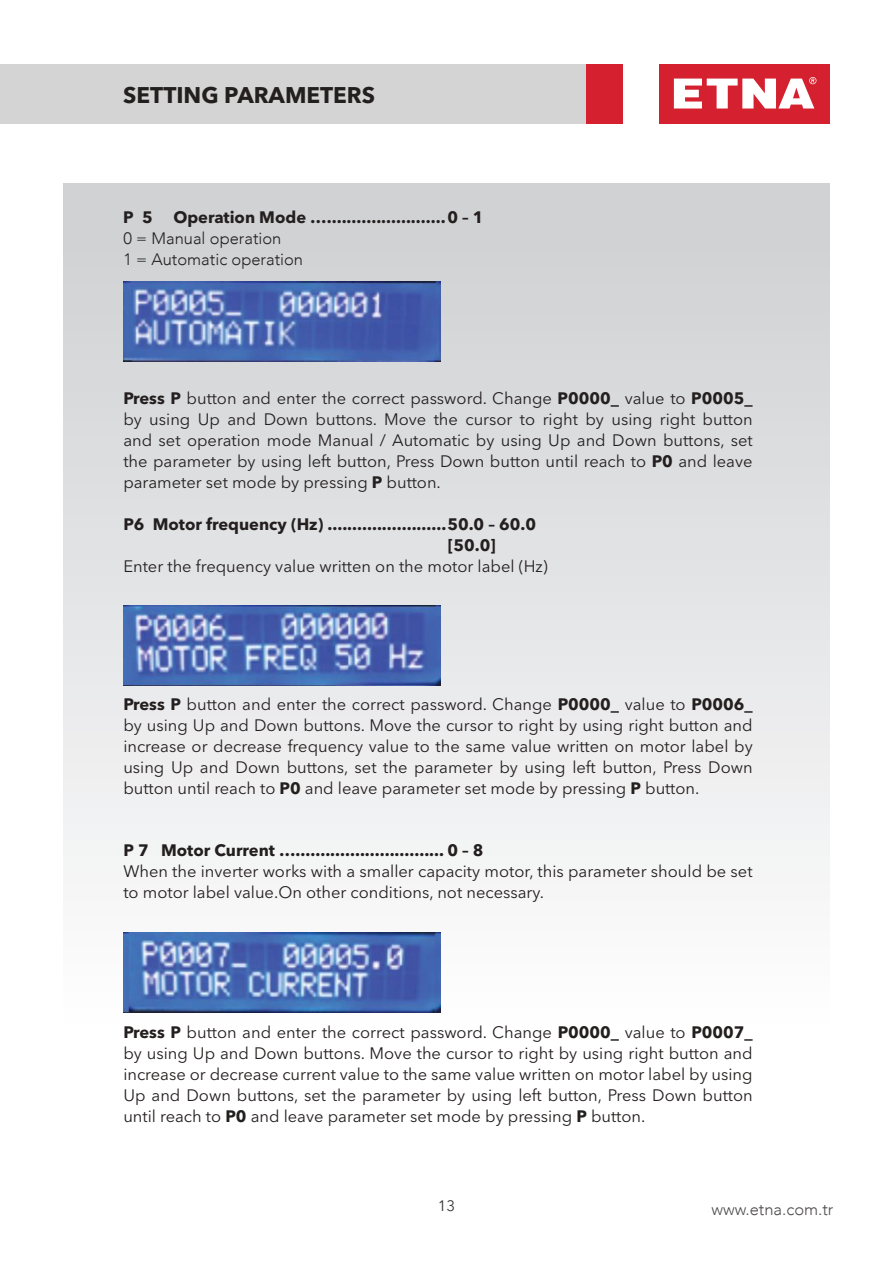
<style>
.page{position:relative;width:893px;height:1263px;background:#fff}
.page>*{position:absolute;margin:0;border:0;box-sizing:border-box;transform-origin:0 0}
.t1{font:700 22.5px "Avenir Next LT Pro";color:#241f1f}
.t2{font:16.5px/21px "Avenir Next LT Pro";color:#241f1f;text-align:justify}
.t3{font:700 16.5px/21px "Avenir Next LT Pro";color:#241f1f}
.t4{font:300 16.5px/21px "Avenir";color:#241f1f}
.t5{font:300 16.5px "Avenir";color:#4e4b4c}
.t6{font:15px "Avenir Next LT Pro";color:#393535}
.s1{font-weight:700}
</style>
<div class="page">
<div style="left:0;top:64px;width:587px;height:59px;background:#d5d4d5"></div>
<div style="left:587px;top:64px;width:36px;height:59px;background:#d5202f"></div>
<div style="left:659px;top:64px;width:170px;height:59px;background:#d5202f"></div>
<svg style="left:674px;top:77px;width:142px;height:32px"></svg>
<div style="left:64px;top:183px;width:765px;height:1016px;background:linear-gradient(to bottom,#cecfd2,#fff)"></div>
<img style="left:123px;top:282px;width:318px;height:80px">
<img style="left:123px;top:605px;width:318px;height:80px">
<img style="left:123px;top:933px;width:318px;height:80px">
<h1 class="t1" style="left:123px;top:81px;width:253px">SETTING PARAMETERS</h1>
<p class="t3" style="left:123px;top:207px;width:362px">P 5 Operation Mode …........................0 – 1</p>
<p class="t4" style="left:123px;top:228px;width:181px">0 = Manual operation<br>1 = Automatic operation</p>
<p class="t2" style="left:123px;top:387px;width:631px"><span class="s1">Press P</span> button and enter the correct password. Change <span class="s1">P0000_</span> value to <span class="s1">P0005_ </span>by using Up and Down buttons. Move the cursor to right by using right button and set operation mode Manual / Automatic by using Up and Down buttons, set the parameter by using left button, Press Down button until reach to <span class="s1">P0</span> and leave parameter set mode by pressing <span class="s1">P</span> button.</p>
<p class="t3" style="left:448px;top:513px;width:90px;text-indent:-324px">P6 Motor frequency (Hz) ........................50.0 – 60.0 [50.0]</p>
<p class="t2" style="left:123px;top:556px;width:426px">Enter the frequency value written on the motor label (Hz)</p>
<p class="t2" style="left:123px;top:694px;width:631px"><span class="s1">Press P</span> button and enter the correct password. Change <span class="s1">P0000_</span> value to <span class="s1">P0006_ </span>by using Up and Down buttons. Move the cursor to right by using right button and increase or decrease frequency value to the same value written on motor label by using Up and Down buttons, set the parameter by using left button, Press Down button until reach to <span class="s1">P0</span> and leave parameter set mode by pressing <span class="s1">P</span> button.</p>
<p class="t3" style="left:123px;top:839px;width:362px">P 7 Motor Current ….............................. 0 – 8</p>
<p class="t2" style="left:123px;top:860px;width:631px">When the inverter works with a smaller capacity motor, this parameter should be set to motor label value.On other conditions, not necessary.</p>
<p class="t2" style="left:123px;top:1022px;width:631px"><span class="s1">Press P</span> button and enter the correct password. Change <span class="s1">P0000_</span> value to <span class="s1">P0007_ </span>by using Up and Down buttons. Move the cursor to right by using right button and increase or decrease current value to the same value written on motor label by using Up and Down buttons, set the parameter by using left button, Press Down button until reach to <span class="s1">P0</span> and leave parameter set mode by pressing <span class="s1">P</span> button.</p>
<p class="t6" style="left:438px;top:1197px;width:19px">13</p>
<p class="t5" style="left:711px;top:1200px;width:124px">www.etna.com.tr</p>
</div>
